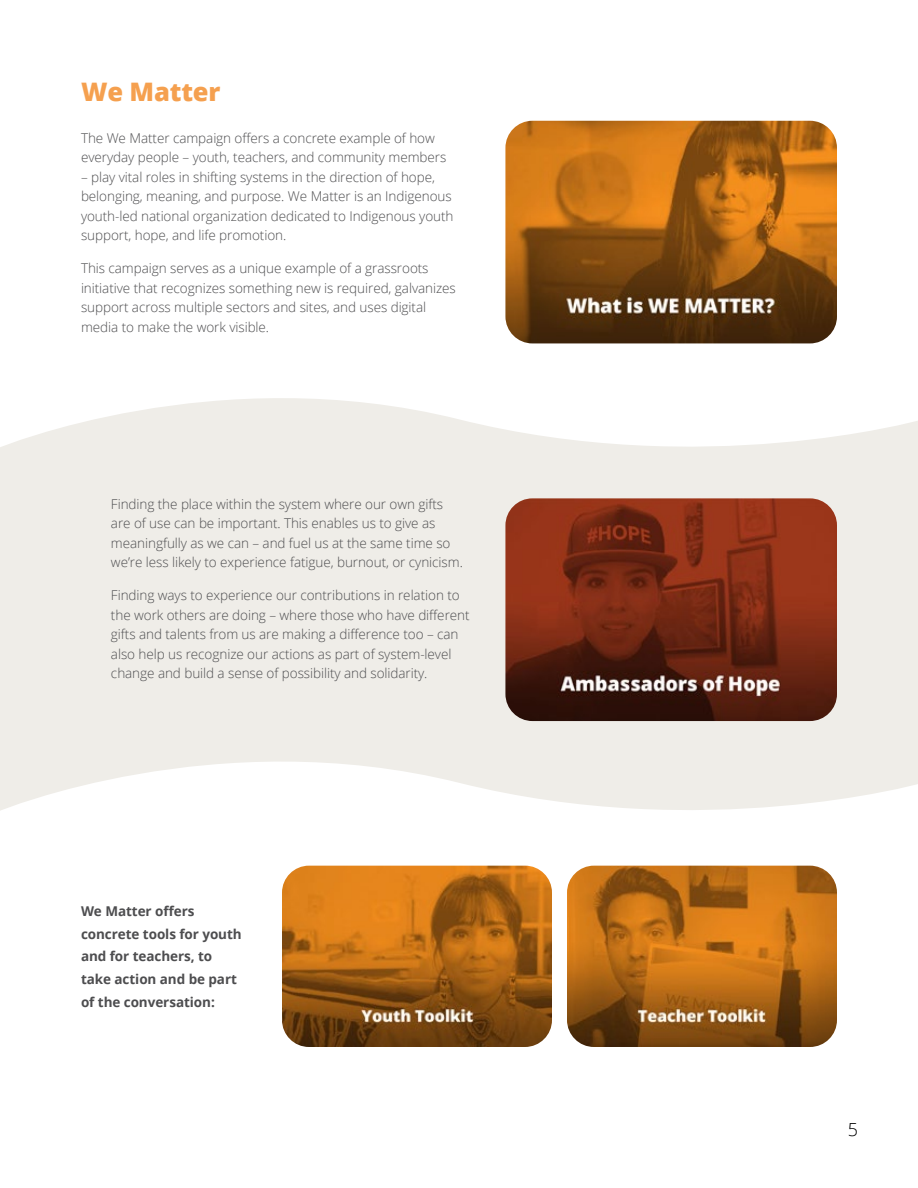
<style>
.page{position:relative;width:918px;height:1188px;background:#fff}
.page>*{position:absolute;margin:0;border:0;box-sizing:border-box;transform-origin:0 0}
.t1{font:800 25.5px "Open Sans";letter-spacing:-.005em;color:#f5a04f}
.t2{font:300 18px "Open Sans";color:#000}
.t3{font:300 13.5px/19.5px "Open Sans";letter-spacing:-.005em;color:#4d4d4f}
.t4{font:700 13.5px/22.5px "Open Sans";letter-spacing:-.005em;color:#4d4d4f}
</style>
<div class="page">
<svg style="left:0;top:398px;width:918px;height:413px;background:#f1efeb"></svg>
<img style="left:282px;top:866px;width:270px;height:181px">
<img style="left:567px;top:866px;width:270px;height:181px">
<img style="left:505px;top:498px;width:332px;height:223px">
<img style="left:505px;top:121px;width:332px;height:222px">
<h1 class="t1" style="left:81px;top:72px;width:141px">We Matter</h1>
<p class="t3" style="left:81px;top:128px;width:367px">The We Matter campaign offers a concrete example of how everyday people – youth, teachers, and community members</p>
<p class="t3" style="left:81px;top:167px;width:374px">– play vital roles in shifting systems in the direction of hope, belonging, meaning, and purpose. We Matter is an Indigenous youth-led national organization dedicated to Indigenous youth support, hope, and life promotion.</p>
<p class="t3" style="left:81px;top:258px;width:376px">This campaign serves as a unique example of a grassroots initiative that recognizes something new is required, galvanizes support across multiple sectors and sites, and uses digital media to make the work visible.</p>
<p class="t3" style="left:111px;top:494px;width:353px">Finding the place within the system where our own gifts are of use can be important. This enables us to give as meaningfully as we can – and fuel us at the same time so we’re less likely to experience fatigue, burnout, or cynicism.</p>
<p class="t3" style="left:111px;top:585px;width:360px">Finding ways to experience our contributions in relation to the work others are doing – where those who have different gifts and talents from us are making a difference too – can also help us recognize our actions as part of system-level change and build a sense of possibility and solidarity.</p>
<p class="t4" style="left:81px;top:900px;width:162px">We Matter offers concrete tools for youth and for teachers, to take action and be part of the conversation:</p>
<h2 class="t2" style="left:848px;top:1117px;width:12px">5</h2>
</div>
